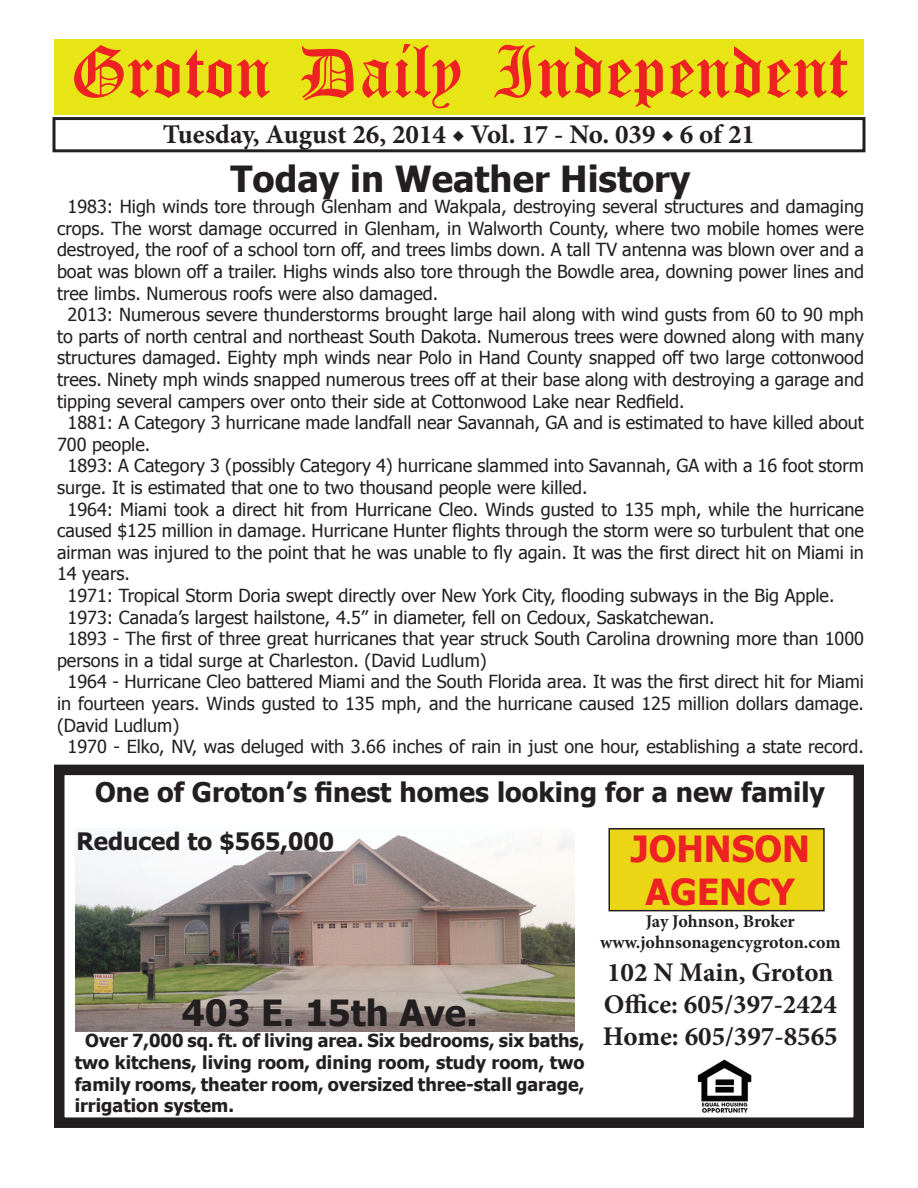
<style>
.page{position:relative;width:918px;height:1188px;background:#fff}
.page>*{position:absolute;margin:0;border:0;box-sizing:border-box;transform-origin:0 0}
.t1{font:54px "Old English Five";color:#ee2123}
.t2{font:700 36px "Tahoma";color:#231f20}
.t3{font:700 36px/43.2px "Tahoma";color:#ee2123;text-align:center}
.t4{font:700 27px/32.4px "Minion Pro";color:#231f20}
.t5{font:700 27px "Tahoma";color:#231f20}
.t6{font:700 24px "Tahoma";color:#231f20}
.t7{font:18px "Tahoma";color:#231f20}
.t8{font:700 18px/21.6px "Tahoma";color:#231f20;text-align:justify}
.t9{font:700 18px/21.6px "Minion Pro";letter-spacing:-.005em;color:#231f20;text-align:center}
</style>
<div class="page">
<div style="left:52px;top:117px;width:814px;height:35px;border:3px solid #231f20"></div>
<div style="left:54px;top:40px;width:810px;height:75px;background:#e7e515"></div>
<div style="left:609px;top:829px;width:215px;height:82px;background:#ead615"></div>
<div style="left:609px;top:828px;width:216px;height:83px;border:2px solid #231f20"></div>
<div style="left:54px;top:765px;width:810px;height:363px;border:10px solid #231f20"></div>
<img style="left:76px;top:828px;width:499px;height:203px">
<img style="left:697px;top:1059px;width:55px;height:54px">
<h1 class="t1" style="left:70px;top:47px;width:779px">Groton Daily Independent</h1>
<h3 class="t4" style="left:163px;top:118px;width:594px">Tuesday, August 26, 2014 ◆ Vol. 17 - No. 039 ◆ 6 of 21</h3>
<h2 class="t2" style="left:231px;top:153px;width:462px">Today in Weather History</h2>
<p class="t7" style="left:68px;top:195px;width:798px">1983: High winds tore through Glenham and Wakpala, destroying several structures and damaging</p>
<p class="t7" style="left:57px;top:216px;width:808px">crops. The worst damage occurred in Glenham, in Walworth County, where two mobile homes were</p>
<p class="t7" style="left:57px;top:238px;width:808px">destroyed, the roof of a school torn off, and trees limbs down. A tall TV antenna was blown over and a</p>
<p class="t7" style="left:57px;top:259px;width:808px">boat was blown off a trailer. Highs winds also tore through the Bowdle area, downing power lines and</p>
<p class="t7" style="left:57px;top:281px;width:383px">tree limbs. Numerous roofs were also damaged.</p>
<p class="t7" style="left:68px;top:303px;width:798px">2013: Numerous severe thunderstorms brought large hail along with wind gusts from 60 to 90 mph</p>
<p class="t7" style="left:57px;top:324px;width:808px">to parts of north central and northeast South Dakota. Numerous trees were downed along with many</p>
<p class="t7" style="left:57px;top:346px;width:808px">structures damaged. Eighty mph winds near Polo in Hand County snapped off two large cottonwood</p>
<p class="t7" style="left:57px;top:367px;width:808px">trees. Ninety mph winds snapped numerous trees off at their base along with destroying a garage and</p>
<p class="t7" style="left:57px;top:389px;width:629px">tipping several campers over onto their side at Cottonwood Lake near Redfield.</p>
<p class="t7" style="left:68px;top:411px;width:798px">1881: A Category 3 hurricane made landfall near Savannah, GA and is estimated to have killed about</p>
<p class="t7" style="left:57px;top:432px;width:95px">700 people.</p>
<p class="t7" style="left:68px;top:454px;width:798px">1893: A Category 3 (possibly Category 4) hurricane slammed into Savannah, GA with a 16 foot storm</p>
<p class="t7" style="left:57px;top:475px;width:532px">surge. It is estimated that one to two thousand people were killed.</p>
<p class="t7" style="left:68px;top:497px;width:798px">1964: Miami took a direct hit from Hurricane Cleo. Winds gusted to 135 mph, while the hurricane</p>
<p class="t7" style="left:57px;top:519px;width:808px">caused $125 million in damage. Hurricane Hunter flights through the storm were so turbulent that one</p>
<p class="t7" style="left:57px;top:540px;width:808px">airman was injured to the point that he was unable to fly again. It was the first direct hit on Miami in</p>
<p class="t7" style="left:57px;top:562px;width:74px">14 years.</p>
<p class="t7" style="left:68px;top:583px;width:768px">1971: Tropical Storm Doria swept directly over New York City, flooding subways in the Big Apple.</p>
<p class="t7" style="left:68px;top:605px;width:649px">1973: Canada’s largest hailstone, 4.5” in diameter, fell on Cedoux, Saskatchewan.</p>
<p class="t7" style="left:68px;top:627px;width:798px">1893 - The first of three great hurricanes that year struck South Carolina drowning more than 1000</p>
<p class="t7" style="left:57px;top:648px;width:431px">persons in a tidal surge at Charleston. (David Ludlum)</p>
<p class="t7" style="left:68px;top:670px;width:798px">1964 - Hurricane Cleo battered Miami and the South Florida area. It was the first direct hit for Miami</p>
<p class="t7" style="left:57px;top:691px;width:808px">in fourteen years. Winds gusted to 135 mph, and the hurricane caused 125 million dollars damage.</p>
<p class="t7" style="left:57px;top:713px;width:124px">(David Ludlum)</p>
<p class="t7" style="left:68px;top:735px;width:798px">1970 - Elko, NV, was deluged with 3.66 inches of rain in just one hour, establishing a state record.</p>
<h3 class="t5" style="left:95px;top:773px;width:732px">One of Groton’s finest homes looking for a new family</h3>
<h3 class="t6" style="left:76px;top:824px;width:259px">Reduced to $565,000</h3>
<h2 class="t2" style="left:182px;top:988px;width:297px">403 E. 15th Ave.</h2>
<p class="t8" style="left:75px;top:1029px;width:511px;text-indent:10px">Over 7,000 sq. ft. of living area. Six bedrooms, six baths, two kitchens, living room, dining room, study room, two family rooms, theater room, oversized three-stall garage, irrigation system.</p>
<h2 class="t3" style="left:631px;top:825px;width:181px">JOHNSON<br>AGENCY</h2>
<p class="t9" style="left:600px;top:910px;width:242px">Jay Johnson, Broker www.johnsonagencygroton.com</p>
<h3 class="t4" style="left:603px;top:955px;width:236px">102 N Main, Groton<br>Office: 605/397-2424<br>Home: 605/397-8565</h3>
</div>
